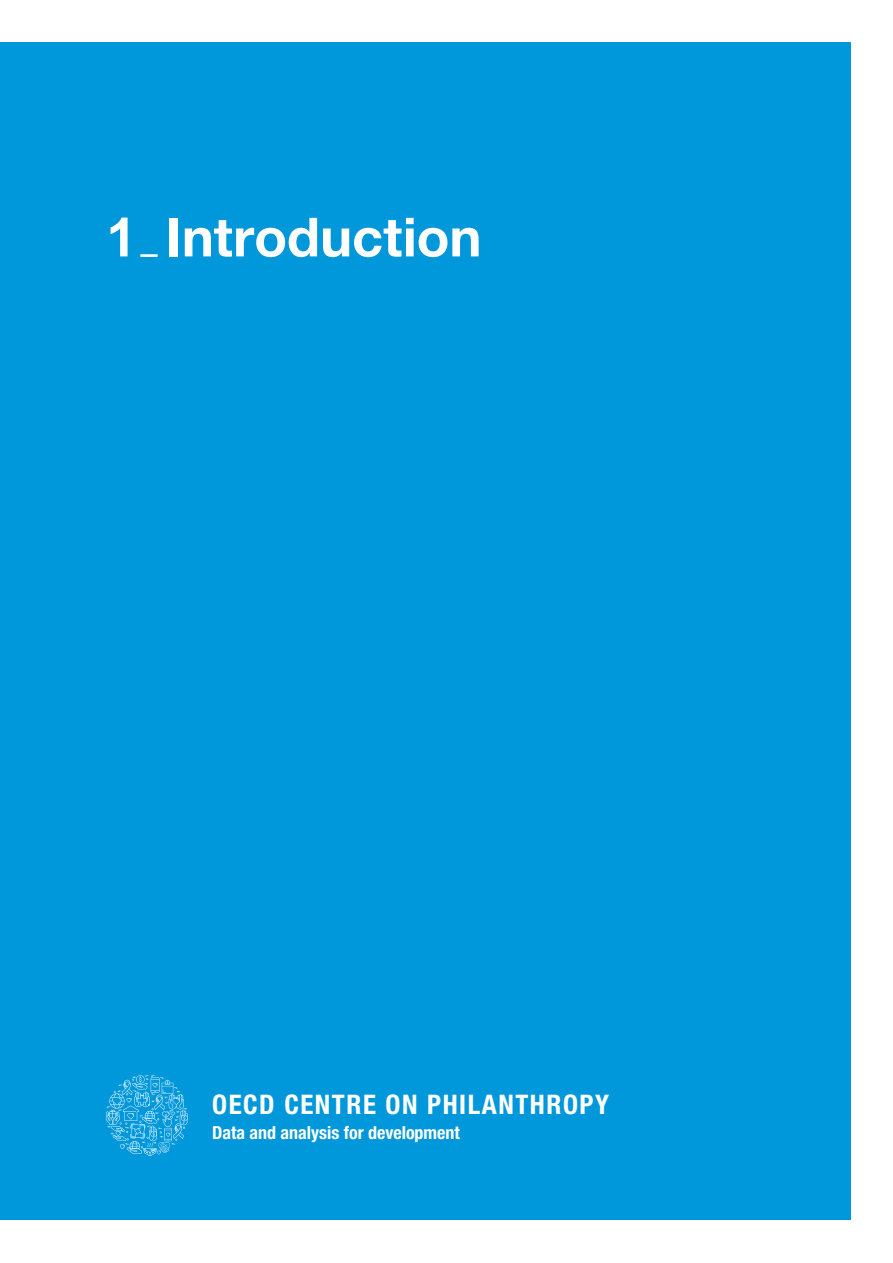
<style>
.page{position:relative;width:893px;height:1263px;background:#fff}
.page>*{position:absolute;margin:0;border:0;box-sizing:border-box;transform-origin:0 0}
.t1{font:700 54px "Helvetica Neue CE";color:#fff}
.t2{font:700 condensed 27px "Helvetica Neue LT Std";letter-spacing:.055em;color:#fff}
.t3{font:700 condensed 18px "Helvetica Neue LT Std";color:#fff}
.s1{font-family:"Arial"}
.s2{font-family:"Arial";font-size:24.3px}
</style>
<div class="page">
<div style="left:0;top:43px;width:850px;height:1177px;background:#0098db"></div>
<svg style="left:106px;top:1075px;width:82px;height:81px"></svg>
<h1 class="t1" style="left:106px;top:204px;width:377px"><span class="s1">1</span> <span class="s2">_</span> Introduction</h1>
<h2 class="t2" style="left:212px;top:1088px;width:398px">OECD CENTRE ON PHILANTHROPY</h2>
<p class="t3" style="left:212px;top:1122px;width:249px">Data and analysis for development</p>
</div>
